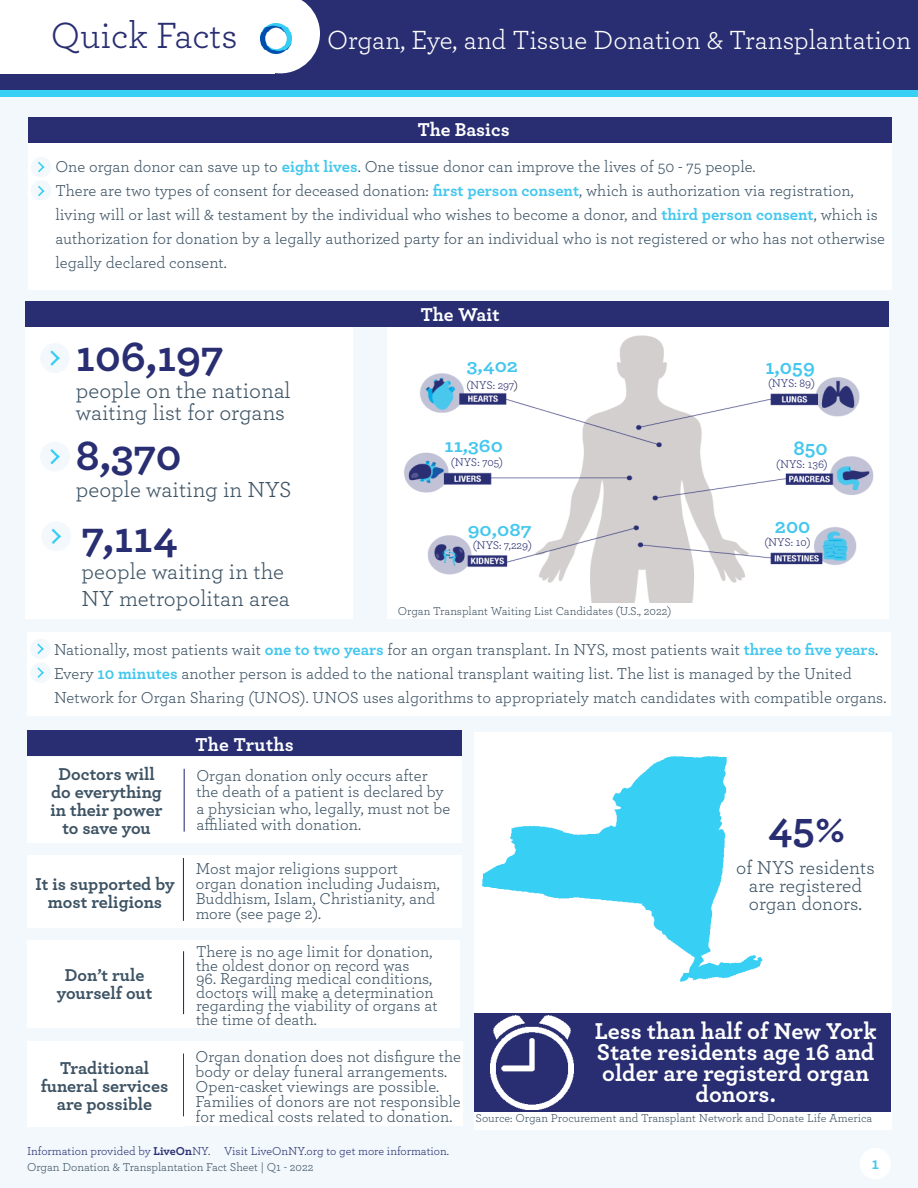
<style>
.page{position:relative;width:918px;height:1188px;background:#f3f8fc}
.page>*{position:absolute;margin:0;border:0;box-sizing:border-box;transform-origin:0 0}
.t1{font:700 44.25px "Archer";color:#292e72}
.t2{font:700 43.8px "Archer";color:#292e72}
.t3{font:38.25px "Archer";color:#292e72}
.t4{font:27.6px "Archer";color:#fff}
.t5{font:700 24px/21px "Archer";color:#fff;text-align:center}
.t6{font:22.8px "Archer";color:#3d5364}
.t7{font:700 21px "Archer";color:#44c7ee}
.t8{font:19.5px/18px "Archer";color:#3d5364;text-align:center}
.t9{font:700 19.5px "Archer";color:#fff}
.t10{font:700 19.5px "Archer";letter-spacing:.02em;color:#fff}
.t11{font:700 18.9px "Archer";color:#44c7ee;scale:1.11 1}
.t12{font:700 18px/18px "Archer";color:#3d5364;text-align:center}
.t13{font:16.5px/15px "Archer";color:#3d5364}
.t14{font:700 16.5px "Archer";color:#44c7ee}
.t15{font:12px "Archer";color:#3d5364}
.t16{font:12px "Archer";color:#292e72}
.t17{font:11.7px "Archer";letter-spacing:-.005em;color:#292e72}
.s1{font-size:18px}
.s2{font-weight:700;color:#44c7ee}
.s3{color:#405565}
.s4{color:#231f20}
.s5{font-weight:700}
</style>
<div class="page">
<div style="left:0;top:0;width:918px;height:91px;background:#292e72"></div>
<div style="left:25px;top:327px;width:328px;height:292px;background:#fff"></div>
<div style="left:27px;top:731px;width:435px;height:25px;background:#292e72"></div>
<div style="left:27px;top:855px;width:435px;height:72px;background:#fff"></div>
<hr style="left:183px;top:858px;width:1px;height:63px;background:#292e72">
<div style="left:27px;top:757px;width:435px;height:86px;background:#fff"></div>
<div style="left:27px;top:1042px;width:436px;height:84px;background:#fff"></div>
<div style="left:40px;top:343px;width:30px;height:30px;background:#f3f8fc;border-radius:50%"></div>
<svg style="left:50px;top:350px;width:10px;height:16px"></svg>
<div style="left:40px;top:442px;width:30px;height:30px;background:#f3f8fc;border-radius:50%"></div>
<svg style="left:50px;top:449px;width:10px;height:16px"></svg>
<div style="left:474px;top:732px;width:417px;height:397px;background:#fff"></div>
<div style="left:41px;top:521px;width:30px;height:30px;background:#f3f8fc;border-radius:50%"></div>
<svg style="left:51px;top:528px;width:10px;height:16px"></svg>
<div style="left:0;top:0;width:274px;height:73px;background:#fff"></div>
<svg style="left:274px;top:0;width:46px;height:73px"></svg>
<div style="left:0;top:91px;width:918px;height:6px;background:#38cff5"></div>
<img style="left:260px;top:23px;width:31px;height:31px">
<div style="left:28px;top:141px;width:864px;height:149px;background:#fff"></div>
<div style="left:28px;top:117px;width:864px;height:26px;background:#292e72"></div>
<div style="left:387px;top:327px;width:502px;height:292px;background:#fff"></div>
<div style="left:31px;top:180px;width:20px;height:20px;background:#f3f8fc;border-radius:50%"></div>
<svg style="left:38px;top:186px;width:7px;height:11px"></svg>
<div style="left:31px;top:157px;width:20px;height:20px;background:#f3f8fc;border-radius:50%"></div>
<svg style="left:38px;top:162px;width:7px;height:11px"></svg>
<div style="left:27px;top:941px;width:433px;height:87px;background:#fff"></div>
<div style="left:27px;top:940px;width:155px;height:85px;background:#fff"></div>
<img style="left:482px;top:756px;width:281px;height:226px">
<div style="left:475px;top:1013px;width:416px;height:99px;background:#292e72"></div>
<hr style="left:184px;top:769px;width:1px;height:63px;background:#292e72">
<hr style="left:183px;top:951px;width:1px;height:63px;background:#292e72">
<hr style="left:183px;top:1054px;width:1px;height:62px;background:#292e72">
<div style="left:25px;top:301px;width:864px;height:26px;background:#292e72"></div>
<div style="left:860px;top:1148px;width:31px;height:31px;background:#fff;border-radius:50%"></div>
<div style="left:27px;top:632px;width:864px;height:84px;background:#fff"></div>
<div style="left:30px;top:639px;width:21px;height:20px;background:#f3f8fc;border-radius:50%"></div>
<svg style="left:37px;top:643px;width:7px;height:11px"></svg>
<div style="left:30px;top:662px;width:21px;height:21px;background:#f3f8fc;border-radius:50%"></div>
<svg style="left:37px;top:667px;width:7px;height:11px"></svg>
<img style="left:490px;top:1015px;width:84px;height:95px">
<img style="left:404px;top:335px;width:470px;height:267px">
<div style="left:27px;top:1043px;width:155px;height:84px;background:#fff"></div>
<p class="t3" style="left:51px;top:9px;width:188px">Quick Facts</p>
<p class="t4" style="left:327px;top:20px;width:586px">Organ, Eye, and Tissue Donation &amp; Transplantation</p>
<p class="t9" style="left:418px;top:114px;width:94px">The Basics</p>
<p class="t13" style="left:28px;top:159px;width:729px"><span class="s1">•</span> One organ donor can save up to <span class="s2">eight lives</span>. One tissue donor can improve the lives of 50 - 75 people.</p>
<p class="t13" style="left:55px;top:178px;width:831px;line-height:24px;text-indent:-27px"><span class="s1">•</span> There are two types of consent for deceased donation: <span class="s2">first person consent</span>, which is authorization via registration, living will or last will &amp; testament by the individual who wishes to become a donor, and <span class="s2">third person consent</span>, which is authorization for donation by a legally authorized party for an individual who is not registered or who has not otherwise legally declared consent.</p>
<p class="t1" style="left:76px;top:321px;width:150px">106,197</p>
<p class="t6" style="left:76px;top:375px;width:216px">people on the national</p>
<p class="t6" style="left:76px;top:396px;width:211px">wait<span class="s3">ing list for</span> organs</p>
<p class="t1" style="left:76px;top:420px;width:107px">8,370</p>
<p class="t6" style="left:76px;top:474px;width:217px">people waiting in NYS</p>
<p class="t1" style="left:82px;top:502px;width:98px">7,114</p>
<p class="t6" style="left:82px;top:556px;width:204px">people waiting in the</p>
<p class="t6" style="left:82px;top:583px;width:210px">NY metropolitan area</p>
<p class="t9" style="left:421px;top:299px;width:80px">The Wait</p>
<p class="t11" style="left:467px;top:351px;width:48px">3,402</p>
<p class="t17" style="left:466px;top:377px;width:53px">(NYS: 297<span class="s4">)</span></p>
<p class="t11" style="left:445px;top:430px;width:54px">11,360</p>
<p class="t17" style="left:451px;top:454px;width:53px">(NYS: 705)</p>
<p class="t11" style="left:468px;top:515px;width:59px">90,087</p>
<p class="t17" style="left:473px;top:537px;width:61px">(NYS: 7,229)</p>
<p class="t15" style="left:398px;top:602px;width:275px">Organ Transplant Waiting List Candidates (U.S., 2022)</p>
<p class="t7" style="left:765px;top:351px;width:51px">1,059</p>
<p class="t17" style="left:768px;top:375px;width:48px">(NYS: 89)</p>
<p class="t7" style="left:793px;top:431px;width:36px">850</p>
<p class="t17" style="left:776px;top:456px;width:53px">(NYS: 136)</p>
<p class="t7" style="left:775px;top:510px;width:37px">200</p>
<p class="t17" style="left:764px;top:534px;width:48px">(NYS: 10)</p>
<p class="t13" style="left:27px;top:642px;width:853px"><span class="s1">•</span> Nationally, most patients wait <span class="s2">one to two years</span> for an organ transplant. In NYS, most patients wait <span class="s2">three to five years</span>.</p>
<p class="t13" style="left:54px;top:661px;width:834px;line-height:24px;text-indent:-27px"><span class="s1">•</span> Every <span class="s2">10 minutes</span> another person is added to the national transplant waiting list. The list is managed by the United<br>Network for Organ Sharing (UNOS). UNOS uses algorithms to appropriately match candidates with compatible organs.</p>
<p class="t12" style="left:58px;top:764px;width:98px">Doctors will</p>
<p class="t12" style="left:51px;top:782px;width:112px">do everything</p>
<p class="t12" style="left:50px;top:800px;width:114px">in their power</p>
<p class="t12" style="left:62px;top:818px;width:90px">to save you</p>
<p class="t12" style="left:36px;top:874px;width:141px">It is supported by most religions</p>
<p class="t12" style="left:65px;top:965px;width:81px">Don’t rule</p>
<p class="t12" style="left:57px;top:983px;width:97px">yourself out</p>
<p class="t12" style="left:60px;top:1058px;width:90px">Traditional</p>
<p class="t12" style="left:41px;top:1076px;width:129px">funeral services are possible</p>
<p class="t10" style="left:195px;top:729px;width:100px">The Truths</p>
<p class="t13" style="left:196px;top:766px;width:255px;line-height:16.5px">Organ donation only occurs after the death of a patient is declared by a physician who, legally, must not be affiliated with donation.</p>
<p class="t13" style="left:196px;top:860px;width:246px">Most major religions support organ donation including Judaism,<br>Buddhism, Islam, Christianity, and more (see page 2).</p>
<p class="t13" style="left:196px;top:944px;width:238px;line-height:13.5px">There is no age limit for donation, the oldest donor on record was</p>
<p class="t13" style="left:196px;top:971px;width:243px;line-height:13.5px">96. Regarding medical conditions, doctors will make a determination regarding the viability of organs at the time of death.</p>
<p class="t13" style="left:196px;top:1048px;width:267px">Organ donation does not disfigure the body or delay funeral arrangements.<br>Open-casket viewings are possible.<br>Families of donors are not responsible for medical costs related to donation.</p>
<p class="t16" style="left:27px;top:1142px;width:424px">Information provided by <span class="s5">LiveOn</span>NY. Visit LiveOnNY.org to get more information.</p>
<p class="t15" style="left:27px;top:1159px;width:288px">Organ Donation &amp; Transplantation Fact Sheet | Q1 - 2022</p>
<p class="t2" style="left:768px;top:793px;width:79px">45%</p>
<p class="t8" style="left:736px;top:858px;width:140px">of NYS residents are registered organ donors.</p>
<p class="t5" style="left:595px;top:1018px;width:283px">Less than half of New York<br>State residents age 16 and older are registerd organ donors.</p>
<p class="t15" style="left:476px;top:1110px;width:398px">Source: Organ Procurement and Transplant Network and Donate Life America</p>
<p class="t14" style="left:872px;top:1150px;width:9px">1</p>
</div>
